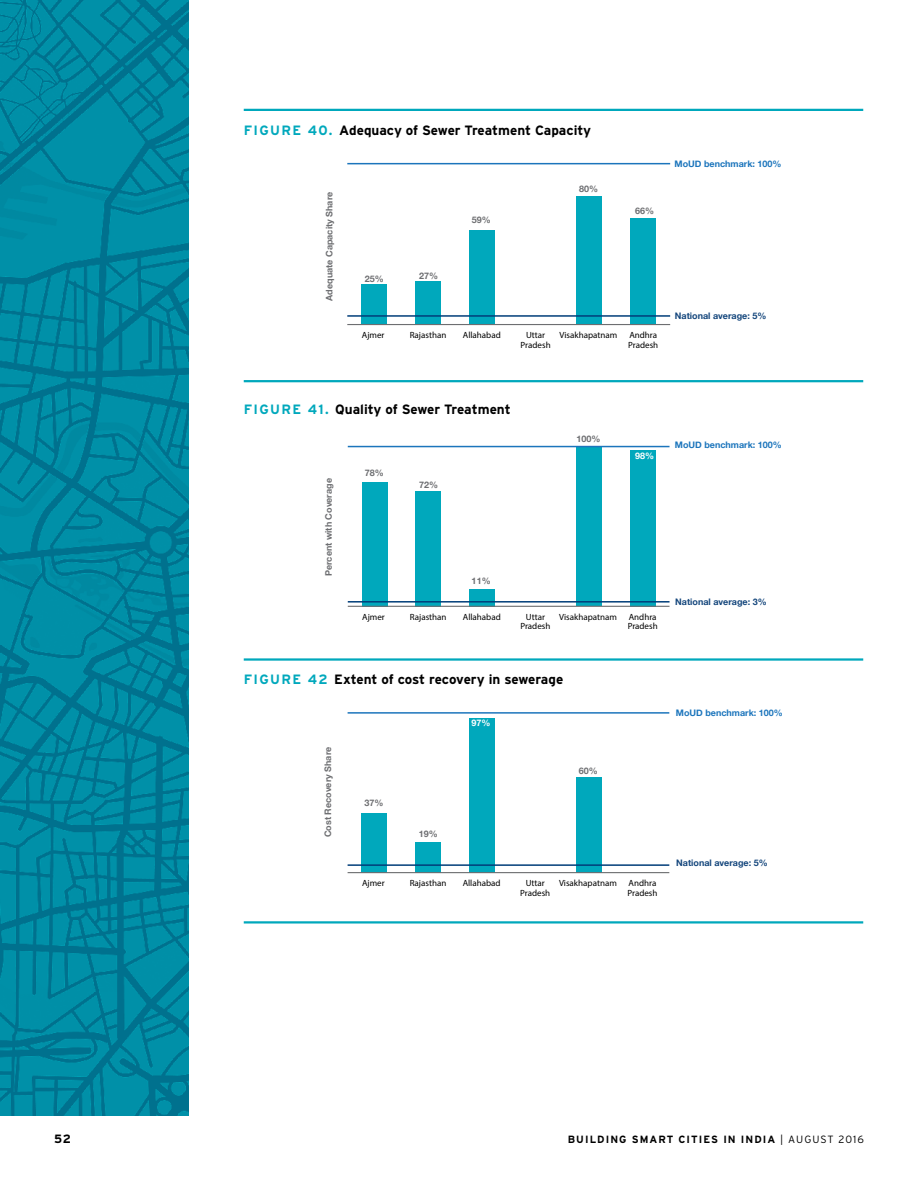
<style>
.page{position:relative;width:918px;height:1188px;background:#fff}
.page>*{position:absolute;margin:0;border:0;box-sizing:border-box;transform-origin:0 0}
.t1{font:700 13.5px "Interstate";color:#000}
.t2{font:700 12px "Interstate";color:#000}
.t3{font:700 10.5px "Interstate";letter-spacing:.1em;color:#000}
.t4{font:9px/9.4px "Myriad Pro";color:#000}
.t5{font:700 9px "Helvetica Neue";color:#6d6e71}
.t6{font:700 9px "Helvetica Neue";color:#14467c}
.t7{font:700 9px "Helvetica Neue";color:#1c75bc}
.t8{font:700 9px "Helvetica Neue";color:#fff}
.s1{color:#00a8bc}
.s2{font-weight:300}
</style>
<div class="page">
<img style="left:0;top:0;width:189px;height:1116px">
<hr style="left:244px;top:109px;width:619px;height:2px;background:#00a8bc">
<div style="left:361px;top:284px;width:26px;height:41px;background:#00a8bc"></div>
<div style="left:415px;top:281px;width:26px;height:44px;background:#00a8bc"></div>
<div style="left:469px;top:230px;width:26px;height:95px;background:#00a8bc"></div>
<div style="left:577px;top:196px;width:25px;height:129px;background:#00a8bc"></div>
<div style="left:630px;top:218px;width:26px;height:107px;background:#00a8bc"></div>
<hr style="left:347px;top:324px;width:323px;height:1px;background:#6d6e71">
<hr style="left:347px;top:315px;width:323px;height:2px;background:#003d79">
<hr style="left:347px;top:163px;width:323px;height:1px;background:#1c75bc">
<hr style="left:244px;top:380px;width:619px;height:2px;background:#00a8bc">
<div style="left:362px;top:482px;width:25px;height:124px;background:#00a8bc"></div>
<div style="left:415px;top:491px;width:26px;height:115px;background:#00a8bc"></div>
<div style="left:469px;top:589px;width:26px;height:17px;background:#00a8bc"></div>
<div style="left:576px;top:447px;width:26px;height:159px;background:#00a8bc"></div>
<div style="left:630px;top:450px;width:26px;height:156px;background:#00a8bc"></div>
<hr style="left:348px;top:606px;width:322px;height:1px;background:#6d6e71">
<hr style="left:348px;top:601px;width:322px;height:2px;background:#003d79">
<hr style="left:348px;top:446px;width:322px;height:1px;background:#1c75bc">
<hr style="left:244px;top:658px;width:619px;height:3px;background:#00a8bc">
<hr style="left:244px;top:921px;width:619px;height:3px;background:#00a8bc">
<div style="left:362px;top:814px;width:25px;height:59px;background:#00a8bc"></div>
<div style="left:415px;top:842px;width:26px;height:31px;background:#00a8bc"></div>
<div style="left:469px;top:718px;width:26px;height:155px;background:#00a8bc"></div>
<div style="left:576px;top:777px;width:26px;height:96px;background:#00a8bc"></div>
<hr style="left:348px;top:872px;width:321px;height:1px;background:#6d6e71">
<hr style="left:348px;top:864px;width:321px;height:2px;background:#003d79">
<hr style="left:348px;top:712px;width:321px;height:2px;background:#1c75bc">
<h1 class="t1" style="left:244px;top:123px;width:349px"><span class="s1">FIGURE 40.</span> Adequacy of Sewer Treatment Capacity</h1>
<p class="t5" style="left:321px;top:301px;width:110px;rotate:-90deg">Adequate Capacity Share</p>
<p class="t5" style="left:365px;top:271px;width:21px">25%</p>
<p class="t5" style="left:419px;top:267px;width:21px">27%</p>
<p class="t5" style="left:472px;top:212px;width:21px">59%</p>
<p class="t4" style="left:362px;top:330px;width:24px">Ajmer</p>
<p class="t4" style="left:410px;top:330px;width:38px">Rajasthan</p>
<p class="t4" style="left:463px;top:330px;width:39px">Allahabad</p>
<p class="t5" style="left:579px;top:181px;width:21px">80%</p>
<p class="t5" style="left:635px;top:203px;width:21px">66%</p>
<p class="t4" style="left:526px;top:330px;width:21px">Uttar</p>
<p class="t4" style="left:560px;top:330px;width:59px">Visakhapatnam</p>
<p class="t4" style="left:521px;top:340px;width:32px">Pradesh</p>
<p class="t4" style="left:628px;top:330px;width:32px">Andhra<br>Pradesh</p>
<p class="t7" style="left:675px;top:155px;width:109px">MoUD benchmark: 100%</p>
<p class="t6" style="left:675px;top:308px;width:93px">National average: 5%</p>
<h1 class="t1" style="left:244px;top:402px;width:268px"><span class="s1">FIGURE 41.</span> Quality of Sewer Treatment</h1>
<p class="t5" style="left:365px;top:465px;width:21px">78%</p>
<p class="t5" style="left:321px;top:576px;width:99px;rotate:-90deg">Percent with Coverage</p>
<p class="t5" style="left:419px;top:477px;width:21px">72%</p>
<p class="t5" style="left:472px;top:573px;width:21px">11%</p>
<p class="t5" style="left:577px;top:431px;width:26px">100%</p>
<p class="t4" style="left:362px;top:612px;width:24px">Ajmer</p>
<p class="t4" style="left:410px;top:612px;width:38px">Rajasthan</p>
<p class="t4" style="left:463px;top:612px;width:39px">Allahabad</p>
<p class="t4" style="left:526px;top:612px;width:21px">Uttar</p>
<p class="t4" style="left:559px;top:612px;width:59px">Visakhapatnam</p>
<p class="t4" style="left:520px;top:622px;width:32px">Pradesh</p>
<p class="t8" style="left:635px;top:448px;width:21px">98%</p>
<p class="t4" style="left:628px;top:612px;width:32px">Andhra<br>Pradesh</p>
<h1 class="t1" style="left:244px;top:672px;width:321px"><span class="s1">FIGURE 42</span> Extent of cost recovery in sewerage</h1>
<p class="t5" style="left:320px;top:837px;width:92px;rotate:-90deg">Cost Recovery Share</p>
<p class="t5" style="left:365px;top:795px;width:21px">37%</p>
<p class="t8" style="left:471px;top:715px;width:21px">97%</p>
<p class="t5" style="left:419px;top:826px;width:21px">19%</p>
<p class="t5" style="left:579px;top:762px;width:21px">60%</p>
<p class="t4" style="left:362px;top:878px;width:24px">Ajmer</p>
<p class="t4" style="left:410px;top:878px;width:38px">Rajasthan</p>
<p class="t4" style="left:463px;top:878px;width:39px">Allahabad</p>
<p class="t4" style="left:526px;top:878px;width:21px">Uttar</p>
<p class="t4" style="left:559px;top:878px;width:59px">Visakhapatnam</p>
<p class="t4" style="left:520px;top:888px;width:32px">Pradesh</p>
<p class="t4" style="left:628px;top:878px;width:32px">Andhra<br>Pradesh</p>
<p class="t7" style="left:675px;top:437px;width:109px">MoUD benchmark: 100%</p>
<p class="t6" style="left:675px;top:593px;width:93px">National average: 3%</p>
<p class="t7" style="left:676px;top:705px;width:109px">MoUD benchmark: 100%</p>
<p class="t6" style="left:676px;top:855px;width:93px">National average: 5%</p>
<h2 class="t2" style="left:54px;top:1132px;width:19px">52</h2>
<p class="t3" style="left:568px;top:1133px;width:298px">BUILDING SMART CITIES IN INDIA <span class="s2">| AUGUST 2016</span></p>
</div>
